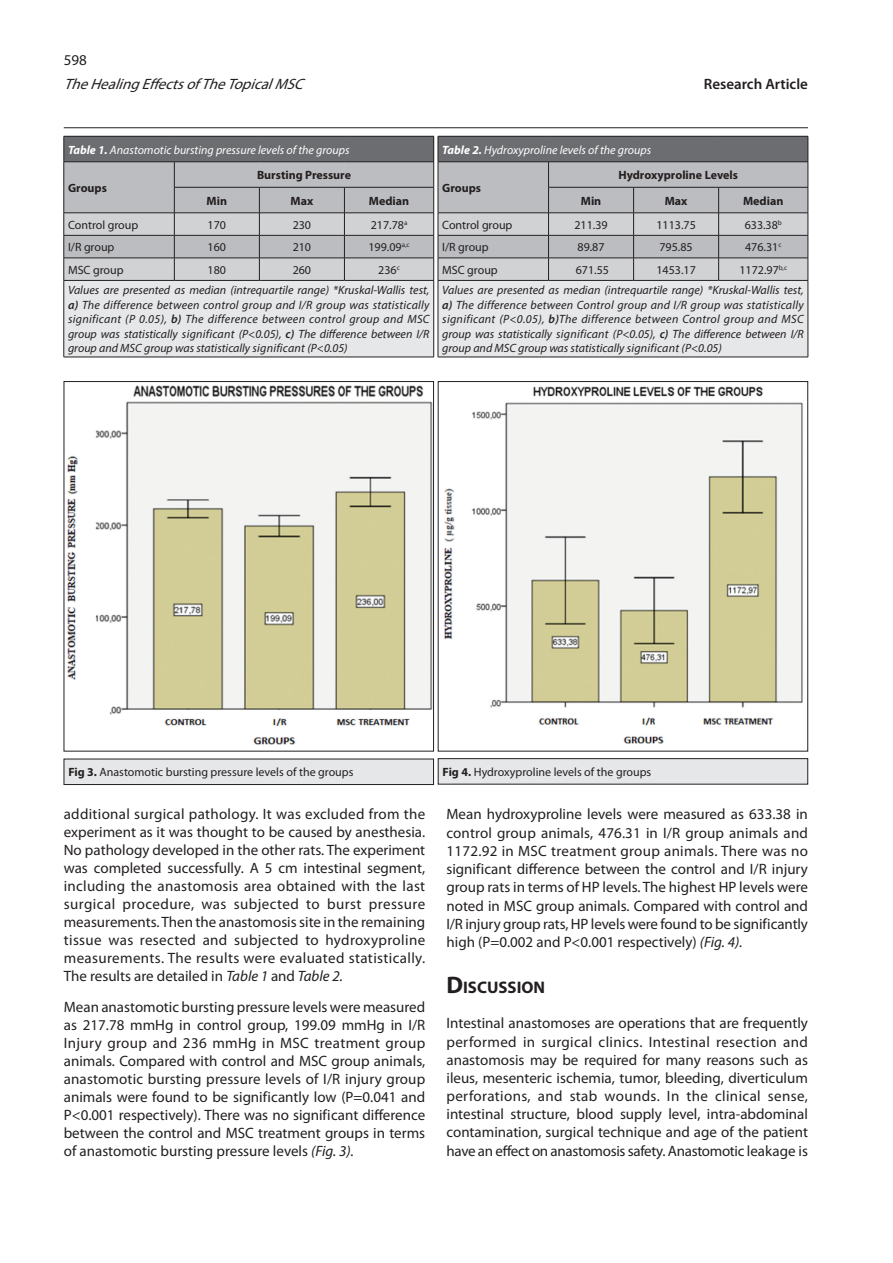
<style>
.page{position:relative;width:893px;height:1263px;background:#fff}
.page>*{position:absolute;margin:0;border:0;box-sizing:border-box;transform-origin:0 0}
.METIN{font:700 16.8px "Myriad Pro";color:#231f20}
.METIN-2{font:15px/18px "Myriad Pro";color:#231f20;text-align:justify}
.t1{font:italic 15px "Myriad Pro";color:#231f20}
.t2{font:600 15px "Myriad Pro";color:#231f20}
.TABLO{font:italic 12px/14.4px "Myriad Pro";color:#231f20;text-align:justify}
.TABLO-2{font:12px "Myriad Pro";color:#231f20}
.TABLO-3{font:italic 12px "Myriad Pro";color:#fff}
.SEKIL{font:12px "Myriad Pro";color:#231f20}
.TABLO-4{font:700 12px "Myriad Pro";color:#231f20}
.s1{font-weight:700}
.s2{font-weight:600}
.s3{font-style:italic}
.s4{font-size:24px}
</style>
<div class="page">
<hr style="left:64px;top:127px;width:744px;height:1px;background:#231f20">
<div style="left:64px;top:280px;width:370px;height:77px;background:#e6e7e9"></div>
<hr style="left:64px;top:280px;width:110px;height:1px;background:#231f20">
<hr style="left:64px;top:281px;width:1px;height:76px;background:#231f20">
<hr style="left:174px;top:280px;width:85px;height:1px;background:#231f20">
<hr style="left:259px;top:280px;width:85px;height:1px;background:#231f20">
<hr style="left:344px;top:280px;width:90px;height:1px;background:#231f20">
<hr style="left:433px;top:281px;width:1px;height:76px;background:#231f20">
<hr style="left:64px;top:357px;width:110px;height:1px;background:#231f20">
<hr style="left:174px;top:357px;width:85px;height:1px;background:#231f20">
<hr style="left:259px;top:357px;width:85px;height:1px;background:#231f20">
<hr style="left:344px;top:357px;width:90px;height:1px;background:#231f20">
<div style="left:438px;top:280px;width:370px;height:77px;background:#e6e7e9"></div>
<svg style="left:64px;top:136px;width:745px;height:144px;background:#adaeb1"></svg>
<hr style="left:438px;top:280px;width:111px;height:1px;background:#231f20">
<hr style="left:438px;top:281px;width:1px;height:76px;background:#231f20">
<hr style="left:549px;top:280px;width:85px;height:1px;background:#231f20">
<hr style="left:634px;top:280px;width:85px;height:1px;background:#231f20">
<hr style="left:719px;top:280px;width:89px;height:1px;background:#231f20">
<hr style="left:808px;top:281px;width:1px;height:76px;background:#231f20">
<hr style="left:438px;top:357px;width:111px;height:1px;background:#231f20">
<hr style="left:549px;top:357px;width:85px;height:1px;background:#231f20">
<hr style="left:634px;top:357px;width:85px;height:1px;background:#231f20">
<hr style="left:719px;top:357px;width:89px;height:1px;background:#231f20">
<div style="left:64px;top:759px;width:370px;height:25px;background:#e6e7e9"></div>
<div style="left:64px;top:759px;width:370px;height:26px;border:1px solid #231f20"></div>
<div style="left:438px;top:759px;width:370px;height:25px;background:#e6e7e9"></div>
<div style="left:438px;top:758px;width:370px;height:26px;border:1px solid #231f20"></div>
<img style="left:67px;top:385px;width:365px;height:360px">
<div style="left:64px;top:381px;width:370px;height:370px;border:1px solid #231f20"></div>
<img style="left:444px;top:386px;width:359px;height:357px">
<div style="left:438px;top:381px;width:370px;height:370px;border:1px solid #231f20"></div>
<p class="METIN-2" style="left:64px;top:51px;width:25px">598</p>
<p class="t1" style="left:64px;top:74px;width:247px">TheHealingEffectsofTheTopicalMSC</p>
<p class="t2" style="left:704px;top:74px;width:106px">Research Article</p>
<p class="TABLO-3" style="left:68px;top:142px;width:283px"><span class="s1">Table 1.</span> Anastomotic bursting pressure levels of the groups</p>
<p class="TABLO-4" style="left:68px;top:181px;width:40px">Groups</p>
<p class="TABLO-4" style="left:257px;top:168px;width:96px">Bursting Pressure</p>
<p class="TABLO-4" style="left:207px;top:194px;width:22px">Min</p>
<p class="TABLO-4" style="left:291px;top:194px;width:24px">Max</p>
<p class="TABLO-4" style="left:369px;top:194px;width:42px">Median</p>
<p class="TABLO-3" style="left:442px;top:142px;width:210px"><span class="s1">Table 2.</span> Hydroxyproline levels of the groups</p>
<p class="TABLO-4" style="left:442px;top:181px;width:40px">Groups</p>
<p class="TABLO-4" style="left:618px;top:168px;width:121px">Hydroxyproline Levels</p>
<p class="TABLO-4" style="left:581px;top:194px;width:22px">Min</p>
<p class="TABLO-4" style="left:665px;top:194px;width:24px">Max</p>
<p class="TABLO-4" style="left:743px;top:194px;width:42px">Median</p>
<p class="TABLO-2" style="left:68px;top:217px;width:72px">Control group</p>
<p class="TABLO-2" style="left:208px;top:217px;width:20px">170</p>
<p class="TABLO-2" style="left:293px;top:217px;width:20px">230</p>
<p class="TABLO-2" style="left:371px;top:217px;width:38px">217.78<sup>a</sup></p>
<p class="TABLO-2" style="left:68px;top:240px;width:48px">I/R group</p>
<p class="TABLO-2" style="left:208px;top:240px;width:20px">160</p>
<p class="TABLO-2" style="left:293px;top:240px;width:20px">210</p>
<p class="TABLO-2" style="left:368px;top:240px;width:43px">199.09<sup>a,c</sup></p>
<p class="TABLO-2" style="left:68px;top:262px;width:57px">MSC group</p>
<p class="TABLO-2" style="left:208px;top:262px;width:20px">180</p>
<p class="TABLO-2" style="left:293px;top:262px;width:20px">260</p>
<p class="TABLO-2" style="left:378px;top:262px;width:23px">236<sup>c</sup></p>
<p class="TABLO" style="left:68px;top:283px;width:363px">Values are presented as median (intrequartile range) *Kruskal-Wallis test, <span class="s2">a)</span> The difference between control group and I/R group was statistically significant (P 0.05), <span class="s2">b)</span> The difference between control group and MSC group was statistically significant (P&lt;0.05), <span class="s2">c)</span> The difference between I/R group and MSC group was statistically significant (P&lt;0.05)</p>
<p class="TABLO-2" style="left:442px;top:217px;width:72px">Control group</p>
<p class="TABLO-2" style="left:574px;top:217px;width:35px">211.39</p>
<p class="TABLO-2" style="left:656px;top:217px;width:41px">1113.75</p>
<p class="TABLO-2" style="left:745px;top:217px;width:39px">633.38<sup>b</sup></p>
<p class="TABLO-2" style="left:442px;top:240px;width:48px">I/R group</p>
<p class="TABLO-2" style="left:577px;top:240px;width:29px">89.87</p>
<p class="TABLO-2" style="left:659px;top:240px;width:35px">795.85</p>
<p class="TABLO-2" style="left:745px;top:240px;width:38px">476.31<sup>c</sup></p>
<p class="TABLO-2" style="left:442px;top:262px;width:57px">MSC group</p>
<p class="TABLO-2" style="left:576px;top:262px;width:35px">671.55</p>
<p class="TABLO-2" style="left:656px;top:262px;width:41px">1453.17</p>
<p class="TABLO-2" style="left:739px;top:262px;width:49px">1172.97<sup>b,c</sup></p>
<p class="TABLO" style="left:442px;top:283px;width:363px">Values are presented as median (intrequartile range) *Kruskal-Wallis test, <span class="s2">a)</span> The difference between Control group and I/R group was statistically significant (P&lt;0.05), <span class="s2">b)</span>The difference between Control group and MSC group was statistically significant (P&lt;0.05), <span class="s2">c)</span> The difference between I/R group and MSC group was statistically significant (P&lt;0.05)</p>
<p class="SEKIL" style="left:68px;top:765px;width:287px"><span class="s1">Fig 3.</span> Anastomotic bursting pressure levels of the groups</p>
<p class="SEKIL" style="left:443px;top:764px;width:210px"><span class="s1">Fig 4.</span> Hydroxyproline levels of the groups</p>
<p class="METIN-2" style="left:64px;top:805px;width:363px">additional surgical pathology. It was excluded from the experiment as it was thought to be caused by anesthesia.<br>No pathology developed in the other rats. The experiment was completed successfully. A 5 cm intestinal segment, including the anastomosis area obtained with the last surgical procedure, was subjected to burst pressure measurements. Then the anastomosis site in the remaining tissue was resected and subjected to hydroxyproline measurements. The results were evaluated statistically.<br>The results are detailed in <span class="s3">Table 1</span> and <span class="s3">Table 2.</span></p>
<p class="METIN-2" style="left:64px;top:998px;width:363px">Mean anastomotic bursting pressure levels were measured as 217.78 mmHg in control group, 199.09 mmHg in I/R Injury group and 236 mmHg in MSC treatment group animals. Compared with control and MSC group animals, anastomotic bursting pressure levels of I/R injury group animals were found to be significantly low (P=0.041 and P&lt;0.001 respectively). There was no significant difference between the control and MSC treatment groups in terms of anastomotic bursting pressure levels <span class="s3">(Fig. 3).</span></p>
<p class="METIN-2" style="left:446px;top:805px;width:363px">Mean hydroxyproline levels were measured as 633.38 in control group animals, 476.31 in I/R group animals and 1172.92 in MSC treatment group animals. There was no significant difference between the control and I/R injury group rats in terms of HP levels. The highest HP levels were noted in MSC group animals. Compared with control and I/R injury group rats, HP levels were found to be significantly high (P=0.002 and P&lt;0.001 respectively) <span class="s3">(Fig. 4).</span></p>
<p class="METIN" style="left:446px;top:978px;width:100px"><span class="s4">D</span>ISCUSSION</p>
<p class="METIN-2" style="left:446px;top:1014px;width:363px">Intestinal anastomoses are operations that are frequently performed in surgical clinics. Intestinal resection and anastomosis may be required for many reasons such as ileus, mesenteric ischemia, tumor, bleeding, diverticulum perforations, and stab wounds. In the clinical sense, intestinal structure, blood supply level, intra-abdominal contamination, surgical technique and age of the patient have an effect on anastomosis safety. Anastomotic leakage is</p>
</div>
